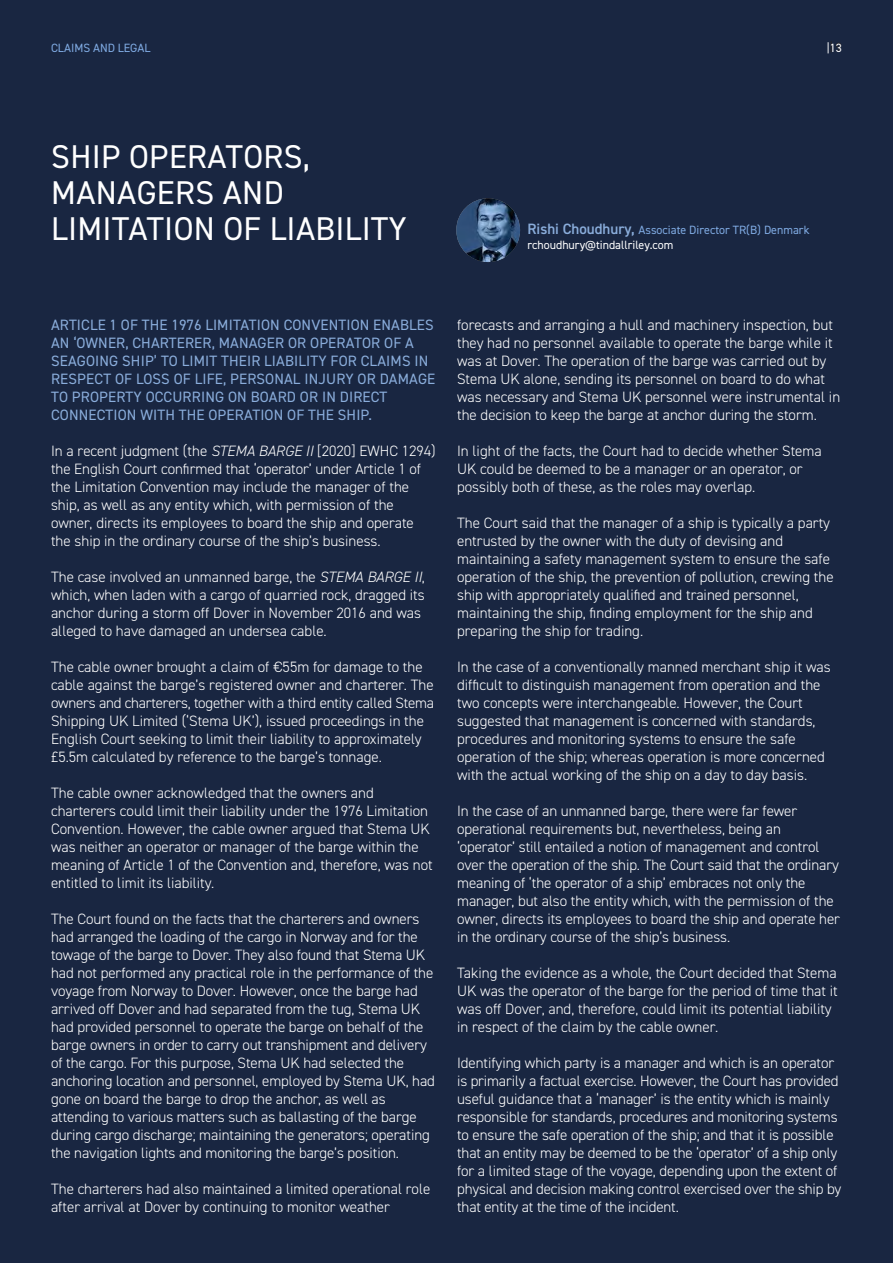
<style>
.page{position:relative;width:893px;height:1263px;background:#192641}
.page>*{position:absolute;margin:0;border:0;box-sizing:border-box;transform-origin:0 0}
.t1{font:33px/36px "DIN2014";letter-spacing:.01em;color:#fff}
.t2{font:300 15px/18px "DIN2014";color:#fff}
.t3{font:15px/18px "DIN2014";letter-spacing:.01em;color:#8aaddb}
.t4{font:12px/15px "DIN2014";color:#7faae2}
.t5{font:12px "DIN2014";color:#fff}
.s1{color:#272526}
.s2{font-weight:600;font-size:15px;color:#8aaddb}
.s3{color:#fff}
.s4{font-style:italic}
</style>
<div class="page">
<img style="left:456px;top:198px;width:64px;height:64px;border-radius:50%">
<p class="t4" style="left:51px;top:41px;width:101px">CLAIMS AND LEGAL</p>
<p class="t5" style="left:827px;top:44px;width:17px">|13<span class="s1">| 9</span></p>
<h1 class="t1" style="left:51px;top:141px;width:357px">SHIP OPERATORS,<br>MANAGERS AND<br>LIMITATION OF LIABILITY</h1>
<p class="t4" style="left:527px;top:224px;width:284px"><span class="s2">Rishi Choudhury,</span> ASSOCIATE DIRECTOR TR(B) DENMARK<br><span class="s3">RCHOUDHURY@TINDALLRILEY.COM</span></p>
<p class="t3" style="left:51px;top:317px;width:386px">ARTICLE 1 OF THE 1976 LIMITATION CONVENTION ENABLES AN ‘OWNER, CHARTERER, MANAGER OR OPERATOR OF A SEAGOING SHIP’ TO LIMIT THEIR LIABILITY FOR CLAIMS IN RESPECT OF LOSS OF LIFE, PERSONAL INJURY OR DAMAGE TO PROPERTY OCCURRING ON BOARD OR IN DIRECT CONNECTION WITH THE OPERATION OF THE SHIP.</p>
<p class="t2" style="left:51px;top:443px;width:386px">In a recent judgment (the <span class="s4">STEMA BARGE II</span> [2020] EWHC 1294) the English Court confirmed that ‘operator’ under Article 1 of the Limitation Convention may include the manager of the ship, as well as any entity which, with permission of the owner, directs its employees to board the ship and operate the ship in the ordinary course of the ship’s business.</p>
<p class="t2" style="left:51px;top:569px;width:375px">The case involved an unmanned barge, the <span class="s4">STEMA BARGE II</span>, which, when laden with a cargo of quarried rock, dragged its anchor during a storm off Dover in November 2016 and was alleged to have damaged an undersea cable.</p>
<p class="t2" style="left:51px;top:659px;width:385px">The cable owner brought a claim of €55m for damage to the cable against the barge’s registered owner and charterer. The owners and charterers, together with a third entity called Stema Shipping UK Limited (‘Stema UK’), issued proceedings in the English Court seeking to limit their liability to approximately £5.5m calculated by reference to the barge’s tonnage.</p>
<p class="t2" style="left:51px;top:785px;width:383px">The cable owner acknowledged that the owners and charterers could limit their liability under the 1976 Limitation Convention. However, the cable owner argued that Stema UK was neither an operator or manager of the barge within the meaning of Article 1 of the Convention and, therefore, was not entitled to limit its liability.</p>
<p class="t2" style="left:51px;top:911px;width:385px">The Court found on the facts that the charterers and owners had arranged the loading of the cargo in Norway and for the towage of the barge to Dover. They also found that Stema UK had not performed any practical role in the performance of the voyage from Norway to Dover. However, once the barge had arrived off Dover and had separated from the tug, Stema UK had provided personnel to operate the barge on behalf of the barge owners in order to carry out transhipment and delivery of the cargo. For this purpose, Stema UK had selected the anchoring location and personnel, employed by Stema UK, had gone on board the barge to drop the anchor, as well as attending to various matters such as ballasting of the barge during cargo discharge; maintaining the generators; operating the navigation lights and monitoring the barge’s position.</p>
<p class="t2" style="left:51px;top:1181px;width:381px">The charterers had also maintained a limited operational role after arrival at Dover by continuing to monitor weather</p>
<p class="t2" style="left:457px;top:317px;width:385px">forecasts and arranging a hull and machinery inspection, but they had no personnel available to operate the barge while it was at Dover. The operation of the barge was carried out by Stema UK alone, sending its personnel on board to do what was necessary and Stema UK personnel were instrumental in the decision to keep the barge at anchor during the storm.</p>
<p class="t2" style="left:457px;top:443px;width:366px">In light of the facts, the Court had to decide whether Stema<br>UK could be deemed to be a manager or an operator, or possibly both of these, as the roles may overlap.</p>
<p class="t2" style="left:457px;top:515px;width:378px">The Court said that the manager of a ship is typically a party entrusted by the owner with the duty of devising and maintaining a safety management system to ensure the safe operation of the ship, the prevention of pollution, crewing the ship with appropriately qualified and trained personnel, maintaining the ship, finding employment for the ship and preparing the ship for trading.</p>
<p class="t2" style="left:457px;top:659px;width:375px">In the case of a conventionally manned merchant ship it was difficult to distinguish management from operation and the two concepts were interchangeable. However, the Court suggested that management is concerned with standards, procedures and monitoring systems to ensure the safe operation of the ship; whereas operation is more concerned with the actual working of the ship on a day to day basis.</p>
<p class="t2" style="left:457px;top:803px;width:384px">In the case of an unmanned barge, there were far fewer operational requirements but, nevertheless, being an ‘operator’ still entailed a notion of management and control over the operation of the ship. The Court said that the ordinary meaning of ‘the operator of a ship’ embraces not only the manager, but also the entity which, with the permission of the owner, directs its employees to board the ship and operate her in the ordinary course of the ship’s business.</p>
<p class="t2" style="left:457px;top:965px;width:382px">Taking the evidence as a whole, the Court decided that Stema UK was the operator of the barge for the period of time that it was off Dover, and, therefore, could limit its potential liability in respect of the claim by the cable owner.</p>
<p class="t2" style="left:457px;top:1055px;width:386px">Identifying which party is a manager and which is an operator is primarily a factual exercise. However, the Court has provided useful guidance that a ‘manager’ is the entity which is mainly responsible for standards, procedures and monitoring systems to ensure the safe operation of the ship; and that it is possible that an entity may be deemed to be the ‘operator’ of a ship only for a limited stage of the voyage, depending upon the extent of physical and decision making control exercised over the ship by that entity at the time of the incident.</p>
</div>
